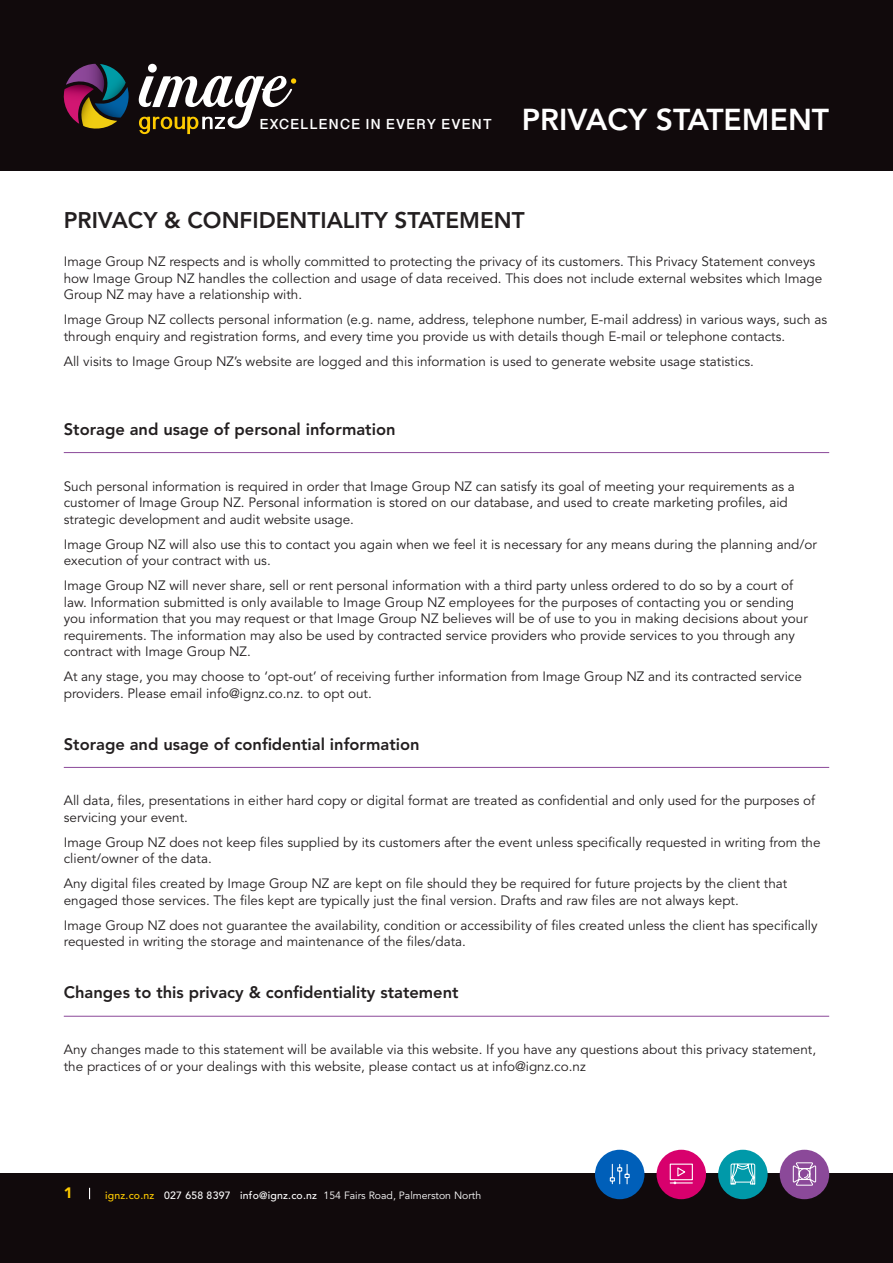
<style>
.page{position:relative;width:893px;height:1263px;background:#fff}
.page>*{position:absolute;margin:0;border:0;box-sizing:border-box;transform-origin:0 0}
.Heading_1{font:800 22.5px "Avenir";color:#231f20}
.Sub_Heading{font:800 16.5px "Avenir";color:#231f20}
.t1{font:900 15px "Avenir";color:#fecb00}
.t2{font:700 14.7px "Devanagari Sangam MN";letter-spacing:.05em;color:#fff}
.Body_Copy{font:13.5px/16.5px "Avenir";color:#231f20}
.t3{font:10.5px "Avenir";color:#fff}
.s1{font-family:"Avenir";font-weight:800;font-size:30px}
.s2{font-weight:500;color:#fecb00}
.s3{font-weight:500}
</style>
<div class="page">
<div style="left:0;top:0;width:893px;height:170px;background:#110a0c"></div>
<div style="left:0;top:1173px;width:893px;height:90px;background:#110a0c"></div>
<div style="left:595px;top:1150px;width:49px;height:49px;background:#005fb9;border-radius:50%"></div>
<svg style="left:610px;top:1164px;width:20px;height:20px"></svg>
<div style="left:657px;top:1150px;width:49px;height:49px;background:#d8006d;border-radius:50%"></div>
<svg style="left:669px;top:1163px;width:24px;height:21px"></svg>
<div style="left:718px;top:1150px;width:50px;height:49px;background:#0099a9;border-radius:50%"></div>
<svg style="left:730px;top:1163px;width:25px;height:22px"></svg>
<div style="left:780px;top:1150px;width:49px;height:49px;background:#8b4999;border-radius:50%"></div>
<svg style="left:792px;top:1162px;width:24px;height:24px"></svg>
<svg style="left:138px;top:64px;width:158px;height:70px"></svg>
<svg style="left:63px;top:64px;width:66px;height:65px"></svg>
<hr style="left:64px;top:452px;width:765px;height:1px;background:#8b4999">
<hr style="left:64px;top:767px;width:765px;height:1px;background:#8b4999">
<hr style="left:64px;top:1016px;width:765px;height:1px;background:#8b4999">
<p class="t2" style="left:260px;top:115px;width:571px">EXCELLENCE IN EVERY EVENT <span class="s1">PRIVACY STATEMENT</span></p>
<p class="Heading_1" style="left:64px;top:207px;width:462px">PRIVACY &amp; CONFIDENTIALITY STATEMENT</p>
<p class="Body_Copy" style="left:64px;top:254px;width:760px">Image Group NZ respects and is wholly committed to protecting the privacy of its customers. This Privacy Statement conveys how Image Group NZ handles the collection and usage of data received. This does not include external websites which Image<br>Group NZ may have a relationship with.</p>
<p class="Body_Copy" style="left:64px;top:312px;width:765px">Image Group NZ collects personal information (e.g. name, address, telephone number, E-mail address) in various ways, such as through enquiry and registration forms, and every time you provide us with details though E-mail or telephone contacts.</p>
<p class="Body_Copy" style="left:64px;top:353px;width:692px">All visits to Image Group NZ’s website are logged and this information is used to generate website usage statistics.</p>
<p class="Sub_Heading" style="left:64px;top:419px;width:333px">Storage and usage of personal information</p>
<p class="Body_Copy" style="left:64px;top:478px;width:733px">Such personal information is required in order that Image Group NZ can satisfy its goal of meeting your requirements as a customer of Image Group NZ. Personal information is stored on our database, and used to create marketing profiles, aid strategic development and audit website usage.</p>
<p class="Body_Copy" style="left:64px;top:536px;width:755px">Image Group NZ will also use this to contact you again when we feel it is necessary for any means during the planning and/or execution of your contract with us.</p>
<p class="Body_Copy" style="left:64px;top:577px;width:746px">Image Group NZ will never share, sell or rent personal information with a third party unless ordered to do so by a court of law. Information submitted is only available to Image Group NZ employees for the purposes of contacting you or sending you information that you may request or that Image Group NZ believes will be of use to you in making decisions about your requirements. The information may also be used by contracted service providers who provide services to you through any contract with Image Group NZ.</p>
<p class="Body_Copy" style="left:64px;top:668px;width:740px">At any stage, you may choose to ‘opt-out’ of receiving further information from Image Group NZ and its contracted service providers. Please email info@ignz.co.nz. to opt out.</p>
<p class="Sub_Heading" style="left:64px;top:734px;width:357px">Storage and usage of confidential information</p>
<p class="Body_Copy" style="left:64px;top:793px;width:753px">All data, files, presentations in either hard copy or digital format are treated as confidential and only used for the purposes of servicing your event.</p>
<p class="Body_Copy" style="left:64px;top:834px;width:758px">Image Group NZ does not keep files supplied by its customers after the event unless specifically requested in writing from the client/owner of the data.</p>
<p class="Body_Copy" style="left:64px;top:876px;width:725px">Any digital files created by Image Group NZ are kept on file should they be required for future projects by the client that engaged those services. The files kept are typically just the final version. Drafts and raw files are not always kept.</p>
<p class="Body_Copy" style="left:64px;top:917px;width:755px">Image Group NZ does not guarantee the availability, condition or accessibility of files created unless the client has specifically requested in writing the storage and maintenance of the files/data.</p>
<p class="Sub_Heading" style="left:64px;top:983px;width:396px">Changes to this privacy &amp; confidentiality statement</p>
<p class="Body_Copy" style="left:64px;top:1042px;width:754px">Any changes made to this statement will be available via this website. If you have any questions about this privacy statement, the practices of or your dealings with this website, please contact us at info@ignz.co.nz</p>
<p class="t1" style="left:64px;top:1184px;width:10px">1</p>
<p class="t3" style="left:105px;top:1189px;width:378px"><span class="s2">ignz.co.nz</span> <span class="s3">027 658 8397 info@ignz.co.nz</span> 154 Fairs Road, Palmerston North</p>
</div>
